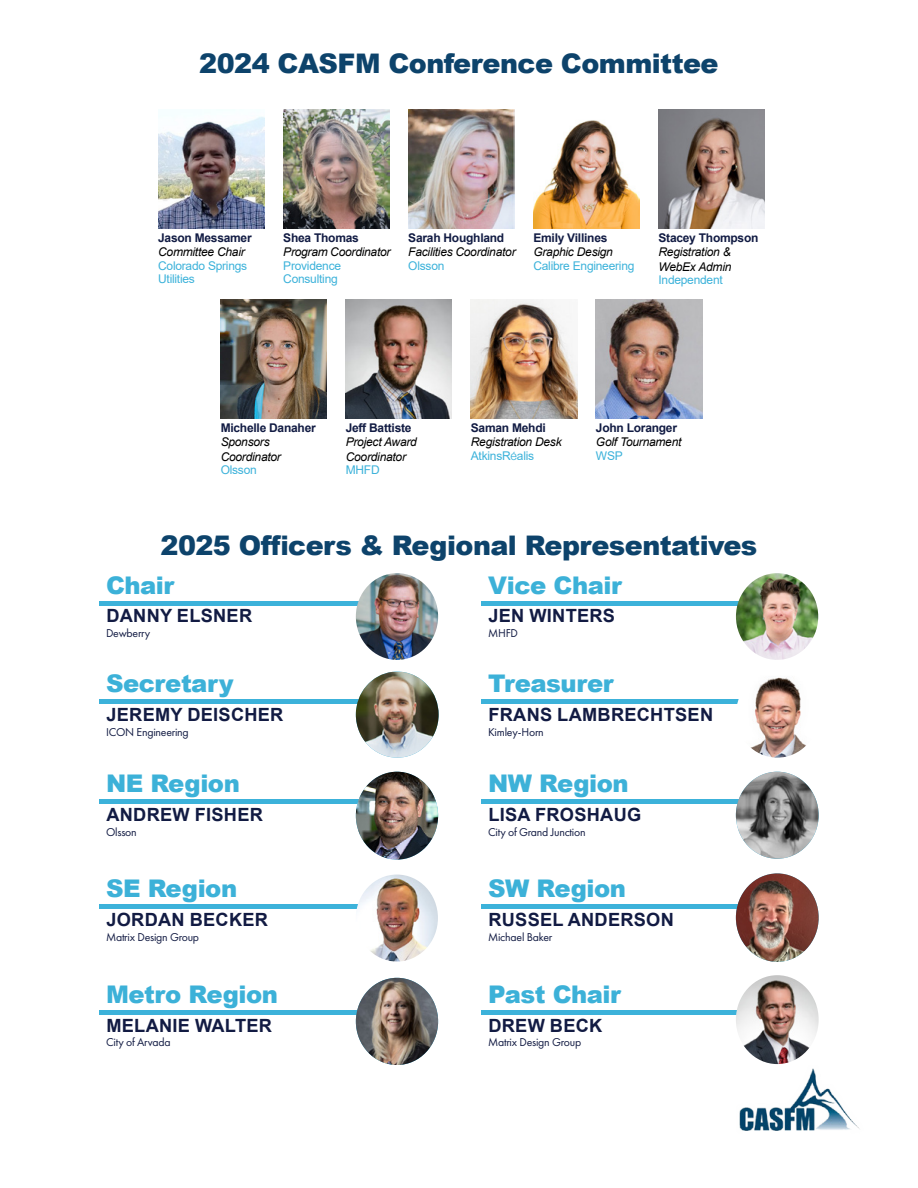
<style>
.page{position:relative;width:918px;height:1188px;background:#fff}
.page>*{position:absolute;margin:0;border:0;box-sizing:border-box;transform-origin:0 0}
.t1{font:900 27px "Arial";letter-spacing:-.02em;color:#0d436b}
.t2{font:900 24.3px "Arial";letter-spacing:-.02em;color:#3cb1d8}
.t3{font:700 18.15px "Arial";letter-spacing:.015em;color:#121b43}
.t4{font:italic 12px/14.4px "Arial";letter-spacing:-.02em;color:#000}
.t5{font:700 12px "Arial";letter-spacing:-.02em;color:#111b43}
.t6{font:12px/13.6px "Arial";letter-spacing:-.02em;color:#3cb2da}
.t7{font:11.85px "Futura PT";letter-spacing:-.02em;color:#121b43}
.s1{font-style:normal;color:#3cb2da}
.s2{font-style:normal;font-size:9px;color:#3cb2da}
</style>
<div class="page">
<img style="left:739px;top:1068px;width:121px;height:63px">
<hr style="left:99px;top:601px;width:305px;height:4px;background:#3cb2da">
<hr style="left:481px;top:601px;width:305px;height:4px;background:#3cb2da">
<div style="left:99px;top:699px;width:305px;height:5px;background:#3cb2da"></div>
<div style="left:481px;top:699px;width:305px;height:5px;background:#3cb2da"></div>
<div style="left:99px;top:799px;width:305px;height:5px;background:#3cb2da"></div>
<div style="left:481px;top:799px;width:305px;height:5px;background:#3cb2da"></div>
<div style="left:99px;top:904px;width:305px;height:5px;background:#3cb2da"></div>
<div style="left:481px;top:904px;width:305px;height:5px;background:#3cb2da"></div>
<div style="left:99px;top:1010px;width:305px;height:5px;background:#3cb2da"></div>
<div style="left:481px;top:1010px;width:305px;height:5px;background:#3cb2da"></div>
<img style="left:736px;top:573px;width:82px;height:87px">
<img style="left:356px;top:573px;width:82px;height:87px">
<img style="left:736px;top:975px;width:83px;height:89px">
<img style="left:356px;top:875px;width:82px;height:87px">
<img style="left:356px;top:672px;width:83px;height:86px">
<img style="left:356px;top:978px;width:82px;height:87px">
<img style="left:356px;top:772px;width:82px;height:88px">
<img style="left:736px;top:873px;width:83px;height:89px">
<img style="left:737px;top:677px;width:69px;height:81px">
<img style="left:736px;top:772px;width:83px;height:87px">
<img style="left:158px;top:116px;width:106px;height:112px">
<img style="left:283px;top:110px;width:106px;height:118px">
<img style="left:408px;top:110px;width:107px;height:118px">
<img style="left:533px;top:120px;width:107px;height:108px">
<img style="left:658px;top:110px;width:107px;height:118px">
<img style="left:221px;top:300px;width:106px;height:119px">
<img style="left:346px;top:300px;width:106px;height:119px">
<img style="left:471px;top:300px;width:106px;height:119px">
<img style="left:596px;top:300px;width:106px;height:119px">
<h1 class="t1" style="left:199px;top:44px;width:521px">2024 CASFM Conference Committee</h1>
<p class="t5" style="left:158px;top:229px;width:95px">Jason Messamer</p>
<p class="t4" style="left:158px;top:245px;width:88px">Committee Chair</p>
<p class="t6" style="left:158px;top:259px;width:91px">Colorado Springs<br>Utilities</p>
<p class="t5" style="left:283px;top:229px;width:77px">Shea Thomas</p>
<p class="t4" style="left:283px;top:245px;width:109px">Program Coordinator</p>
<p class="t6" style="left:283px;top:259px;width:59px">Providence<br>Consulting</p>
<p class="t5" style="left:408px;top:229px;width:97px">Sarah Houghland</p>
<p class="t4" style="left:408px;top:245px;width:109px">Facilities Coordinator</p>
<p class="t6" style="left:408px;top:259px;width:38px">Olsson</p>
<p class="t5" style="left:533px;top:229px;width:76px">Emily Villines</p>
<p class="t4" style="left:533px;top:245px;width:81px">Graphic Design</p>
<p class="t6" style="left:533px;top:259px;width:103px">Calibre Engineering</p>
<p class="t5" style="left:658px;top:229px;width:101px">Stacey Thompson</p>
<p class="t4" style="left:658px;top:245px;width:74px">Registration &amp;<br>WebEx Admin</p>
<p class="t6" style="left:658px;top:273px;width:66px">Independent</p>
<p class="t5" style="left:221px;top:419px;width:97px">Michelle Danaher</p>
<p class="t4" style="left:221px;top:435px;width:62px">Sponsors<br>Coordinator</p>
<p class="t6" style="left:221px;top:463px;width:38px">Olsson</p>
<p class="t5" style="left:346px;top:419px;width:67px">Jeff Battiste</p>
<p class="t4" style="left:346px;top:435px;width:73px">Project Award<br>Coordinator</p>
<p class="t6" style="left:346px;top:463px;width:35px">MHFD</p>
<p class="t5" style="left:471px;top:419px;width:76px">Saman Mehdi</p>
<p class="t4" style="left:471px;top:435px;width:92px;line-height:13.6px">Registration Desk<br><span class="s1">AtkinsR</span><span class="s2">É</span><span class="s1">alis</span></p>
<p class="t5" style="left:596px;top:419px;width:83px">John Loranger</p>
<p class="t4" style="left:596px;top:435px;width:87px">Golf Tournament</p>
<p class="t6" style="left:596px;top:449px;width:28px">WSP</p>
<h1 class="t1" style="left:161px;top:526px;width:598px">2025 Officers &amp; Regional Representatives</h1>
<h2 class="t2" style="left:106px;top:567px;width:70px">Chair</h2>
<h2 class="t2" style="left:488px;top:567px;width:135px">Vice Chair</h2>
<h3 class="t3" style="left:106px;top:603px;width:147px">DANNY ELSNER</h3>
<h3 class="t3" style="left:488px;top:603px;width:128px">JEN WINTERS</h3>
<p class="t7" style="left:106px;top:626px;width:46px">Dewberry</p>
<p class="t7" style="left:488px;top:626px;width:31px">MHFD</p>
<h2 class="t2" style="left:106px;top:666px;width:129px">Secretary</h2>
<h2 class="t2" style="left:488px;top:666px;width:127px">Treasurer</h2>
<h3 class="t3" style="left:106px;top:702px;width:179px">JEREMY DEISCHER</h3>
<h3 class="t3" style="left:488px;top:702px;width:226px">FRANS LAMBRECHTSEN</h3>
<p class="t7" style="left:106px;top:725px;width:84px">ICON Engineering</p>
<p class="t7" style="left:488px;top:725px;width:57px">Kimley-Horn</p>
<h2 class="t2" style="left:106px;top:766px;width:135px">NE Region</h2>
<h2 class="t2" style="left:488px;top:766px;width:142px">NW Region</h2>
<h3 class="t3" style="left:106px;top:802px;width:158px">ANDREW FISHER</h3>
<h3 class="t3" style="left:488px;top:802px;width:154px">LISA FROSHAUG</h3>
<p class="t7" style="left:106px;top:825px;width:32px">Olsson</p>
<p class="t7" style="left:488px;top:825px;width:99px">City of Grand Junction</p>
<h2 class="t2" style="left:106px;top:871px;width:133px">SE Region</h2>
<h2 class="t2" style="left:488px;top:871px;width:139px">SW Region</h2>
<h3 class="t3" style="left:106px;top:907px;width:163px">JORDAN BECKER</h3>
<h3 class="t3" style="left:488px;top:907px;width:187px">RUSSEL ANDERSON</h3>
<p class="t7" style="left:106px;top:930px;width:95px">Matrix Design Group</p>
<p class="t7" style="left:488px;top:930px;width:66px">Michael Baker</p>
<h2 class="t2" style="left:106px;top:976px;width:173px">Metro Region</h2>
<h2 class="t2" style="left:488px;top:976px;width:134px">Past Chair</h2>
<h3 class="t3" style="left:106px;top:1012px;width:167px">MELANIE WALTER</h3>
<h3 class="t3" style="left:488px;top:1012px;width:115px">DREW BECK</h3>
<p class="t7" style="left:106px;top:1035px;width:66px">City of Arvada</p>
<p class="t7" style="left:488px;top:1035px;width:95px">Matrix Design Group</p>
</div>
